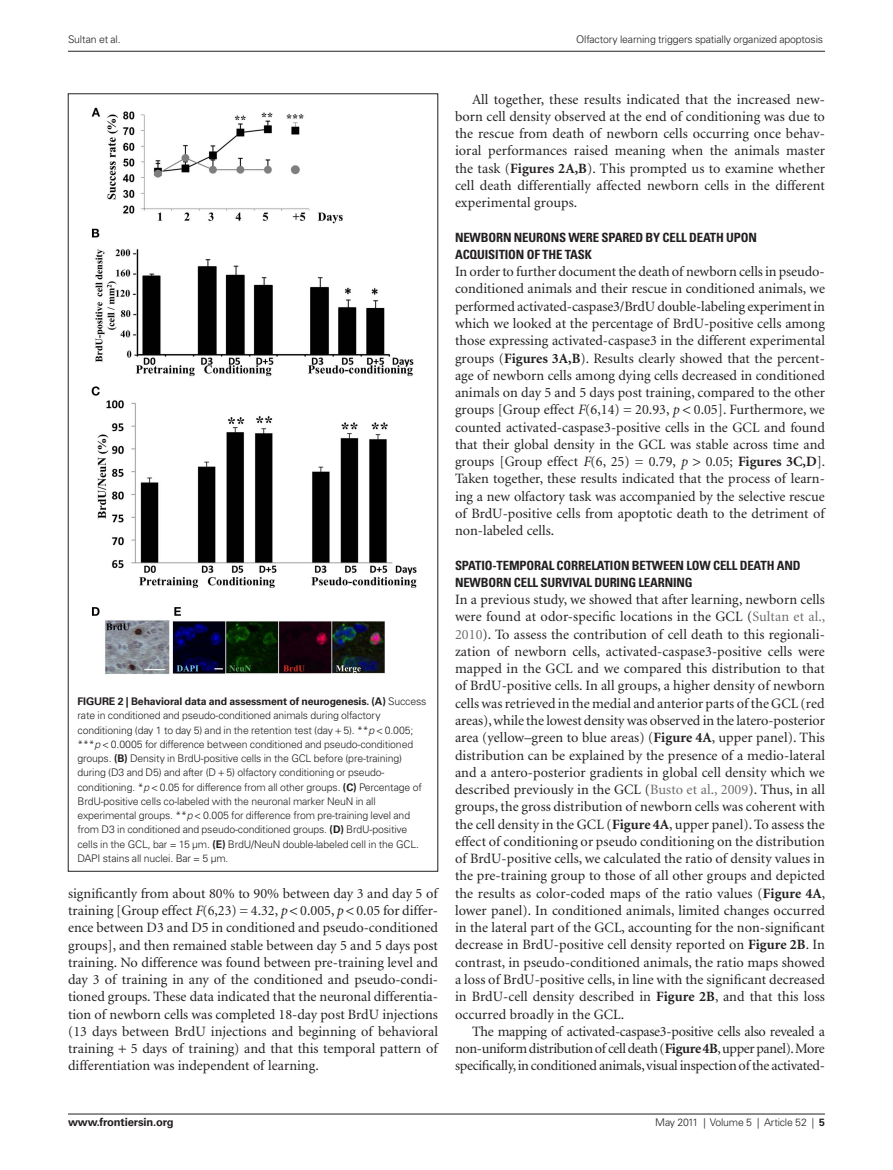
<style>
.page{position:relative;width:893px;height:1170px;background:#fff}
.page>*{position:absolute;margin:0;border:0;box-sizing:border-box;transform-origin:0 0}
.t1{font:14.25px/17.2px "Minion";color:#231f20;text-align:justify}
.t2{font:700 condensed 12.75px/17.2px "Univers";letter-spacing:-.01em;color:#231f20}
.t3{font:700 11.25px "Univers";letter-spacing:-.015em;color:#231f20}
.t4{font:300 10.5px/14.2px "Univers";letter-spacing:-.015em;color:#231f20}
.s1{font-weight:700}
.s2{font-style:italic}
.s3{color:#6c6d70}
</style>
<div class="page">
<img style="left:91px;top:107px;width:326px;height:567px">
<hr style="left:68px;top:1113px;width:757px;height:1px;background:#231f20">
<hr style="left:68px;top:51px;width:757px;height:1px;background:#231f20">
<p class="t4" style="left:68px;top:32px;width:54px">Sultan et al.</p>
<p class="t4" style="left:576px;top:32px;width:249px">Olfactory learning triggers spatially organized apoptosis</p>
<p class="t4" style="left:77px;top:694px;width:350px"><span class="s1">Figu re 2 | Behavioral data and assessment of neurogenesis. (A)</span> Success rate in conditioned and pseudo-conditioned animals during olfactory conditioning (day 1 to day 5) and in the retention test (day 5). **<span class="s2">p</span> 0.005; ***<span class="s2">p</span> 0.0005 for difference between conditioned and pseudo-conditioned groups. <span class="s1">(B)</span> Density in BrdU-positive cells in the GCL before (pre-training) during (D3 and D5) and after (D 5) olfactory conditioning or pseudo&shy;conditioning. *<span class="s2">p</span> 0.05 for difference from all other groups. <span class="s1">(C)</span> Percentage of BrdU-positive cells co-labeled with the neuronal marker NeuN in all experimental groups. **<span class="s2">p</span> 0.005 for difference from pre-training level and from D3 in conditioned and pseudo-conditioned groups. <span class="s1">(D)</span> BrdU-positive cells in the GCL, bar = 15 μm. <span class="s1">(E)</span> BrdU/NeuN double-labeled cell in the GCL.<br>DAPI stains all nuclei. Bar = 5 μm.</p>
<p class="t1" style="left:68px;top:885px;width:371px">significantly from about 80% to 90% between day 3 and day 5 of training [Group effect <span class="s2">F</span>(6,23) = 4.32, <span class="s2">p</span> 0.005, <span class="s2">p</span> 0.05 for differ&shy;ence between D3 and D5 in conditioned and pseudo-conditioned groups], and then remained stable between day 5 and 5 days post training. No difference was found between pre-training level and day 3 of training in any of the conditioned and pseudo-condi&shy;tioned groups. These data indicated that the neuronal differentia&shy;tion of newborn cells was completed 18-day post BrdU injections (13 days between BrdU injections and beginning of behavioral training 5 days of training) and that this temporal pattern of differentiation was independent of learning.</p>
<p class="t1" style="left:455px;top:91px;width:371px;text-indent:17px">All together, these results indicated that the increased new&shy;born cell density observed at the end of conditioning was due to the rescue from death of newborn cells occurring once behav&shy;ioral performances raised meaning when the animals master the task (<span class="s1">Figures 2A,B</span>). This prompted us to examine whether cell death differentially affected newborn cells in the different experimental groups.</p>
<p class="t2" style="left:455px;top:228px;width:303px">NEWBORN NEURONS WERE SPARED BY CELL DEATH UPON<br>ACQUISITION OF THE TASK</p>
<p class="t1" style="left:455px;top:263px;width:371px">In order to further document the death of newborn cells in pseudo&shy;conditioned animals and their rescue in conditioned animals, we performed activated-caspase3/BrdU double-labeling experiment in which we looked at the percentage of BrdU-positive cells among those expressing activated-caspase3 in the different experimental groups (<span class="s1">Figures 3A,B</span>). Results clearly showed that the percent&shy;age of newborn cells among dying cells decreased in conditioned animals on day 5 and 5 days post training, compared to the other groups [Group effect <span class="s2">F</span>(6,14) = 20.93, <span class="s2">p</span> 0.05]. Furthermore, we counted activated-caspase3-positive cells in the GCL and found that their global density in the GCL was stable across time and groups [Group effect <span class="s2">F</span>(6, 25) = 0.79, <span class="s2">p</span></p>
<p class="t1" style="left:455px;top:453px;width:372px;text-indent:251px">0.05; <span class="s1">Figures 3C,D</span>].<br>Taken together, these results indicated that the process of learn&shy;ing a new olfactory task was accompanied by the selective rescue of BrdU-positive cells from apoptotic death to the detriment of non-labeled cells.</p>
<p class="t2" style="left:455px;top:556px;width:347px">SPATIO-TEMPORAL CORRELATION BETWEEN LOW CELL DEATH AND<br>NEWBORN CELL SURVIVAL DURING LEARNING</p>
<p class="t1" style="left:455px;top:591px;width:372px">In a previous study, we showed that after learning, newborn cells were found at odor-specific locations in the GCL (<span class="s3">Sultan et al., 2010</span>). To assess the contribution of cell death to this regionali&shy;zation of newborn cells, activated-caspase3-positive cells were mapped in the GCL and we compared this distribution to that of BrdU-positive cells. In all groups, a higher density of newborn cells was retrieved in the medial and anterior parts of the GCL (red areas), while the lowest density was observed in the latero-posterior area (yellow–green to blue areas) (<span class="s1">Figure 4A</span>, upper panel). This distribution can be explained by the presence of a medio-lateral and a antero-posterior gradients in global cell density which we described previously in the GCL (<span class="s3">Busto et al., 2009</span>). Thus, in all groups, the gross distribution of newborn cells was coherent with the cell density in the GCL (<span class="s1">Figure 4A</span>, upper panel). To assess the effect of conditioning or pseudo conditioning on the distribution of BrdU-positive cells, we calculated the ratio of density values in the pre-training group to those of all other groups and depicted the results as color-coded maps of the ratio values (<span class="s1">Figure 4A</span>, lower panel). In conditioned animals, limited changes occurred in the lateral part of the GCL, accounting for the non-significant decrease in BrdU-positive cell density reported on <span class="s1">Figure 2B</span>. In contrast, in pseudo-conditioned animals, the ratio maps showed a loss of BrdU-positive cells, in line with the significant decreased in BrdU-cell density described in <span class="s1">Figure 2B</span>, and that this loss occurred broadly in the GCL.</p>
<p class="t1" style="left:455px;top:1022px;width:371px;text-indent:17px">The mapping of activated-caspase3-positive cells also revealed a non-uniform distribution of cell death (<span class="s1">Figure4B</span>, upper panel). More specifically, in conditioned animals, visual inspection of the activated-</p>
<p class="t3" style="left:68px;top:1115px;width:107px">www.frontiersin.org</p>
<p class="t4" style="left:655px;top:1115px;width:171px">May 2011 | Volume 5 | Article 52 | <span class="s1">5</span></p>
</div>
